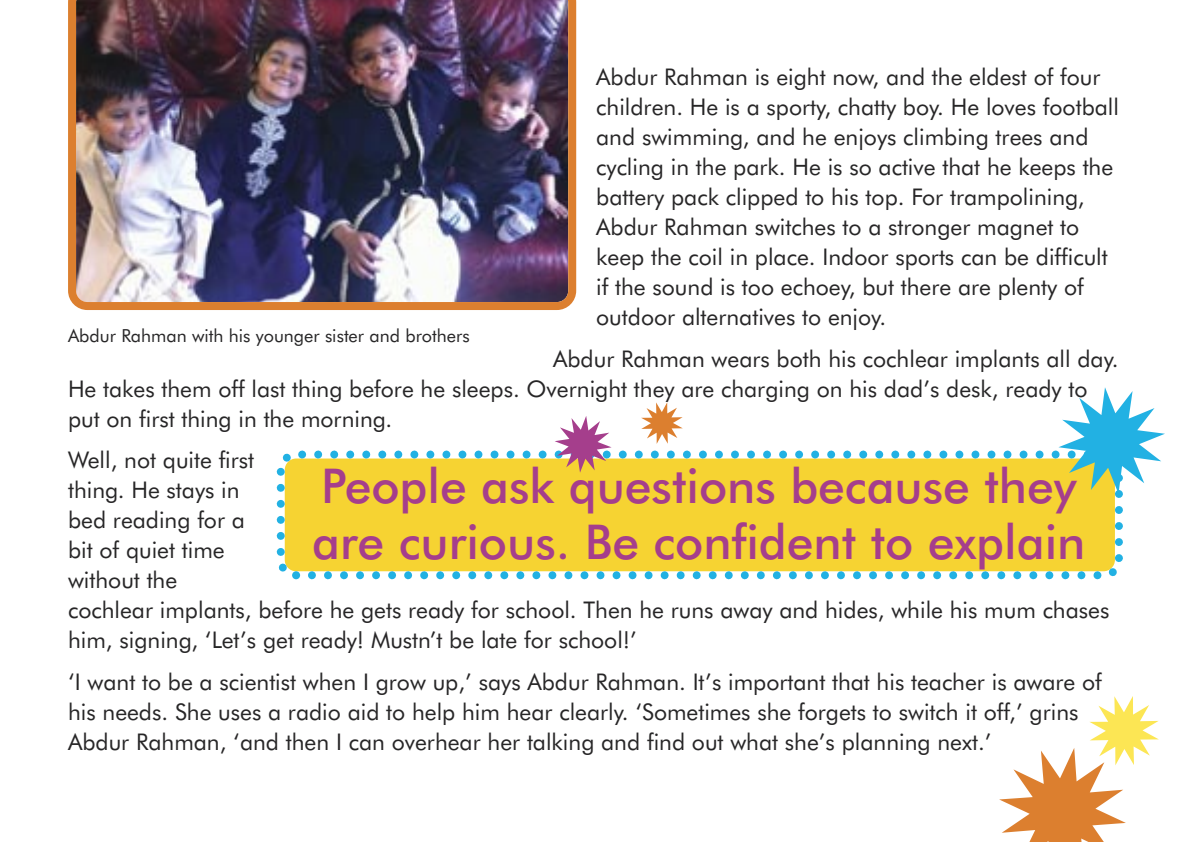
<style>
.page{position:relative;width:1191px;height:842px;background:#fff}
.page>*{position:absolute;margin:0;border:0;box-sizing:border-box;transform-origin:0 0}
.t1{font:500 48px/56px "Futura BT";color:#a53e8c}
.t2{font:23px/30px "Futura BT";color:#272627}
.t3{font:18px "Futura BT";color:#272627}
</style>
<div class="page">
<img style="left:68px;top:0;width:508px;height:310px">
<svg style="left:276px;top:450px;width:847px;height:130px"></svg>
<svg style="left:292px;top:571px;width:8px;height:8px"></svg>
<svg style="left:545px;top:450px;width:76px;height:32px"></svg>
<svg style="left:1051px;top:450px;width:72px;height:50px"></svg>
<p class="t2" style="left:596px;top:64px;width:524px">Abdur Rahman is eight now, and the eldest of four children. He is a sporty, chatty boy. He loves football and swimming, and he enjoys climbing trees and cycling in the park. He is so active that he keeps the battery pack clipped to his top. For trampolining, Abdur Rahman switches to a stronger magnet to keep the coil in place. Indoor sports can be difficult if the sound is too echoey, but there are plenty of outdoor alternatives to enjoy.</p>
<p class="t2" style="left:68px;top:346px;width:1052px;text-indent:485px">Abdur Rahman wears both his cochlear implants all day.<br>He takes them off last thing before he sleeps. Overnight they are charging on his dad’s desk, ready to put on first thing in the morning.</p>
<p class="t2" style="left:68px;top:447px;width:1042px">Well, not quite first<br>thing. He stays in<br>bed reading for a<br>bit of quiet time<br>without the<br>cochlear implants, before he gets ready for school. Then he runs away and hides, while his mum chases him, signing, ‘Let’s get ready! Mustn’t be late for school!’</p>
<p class="t2" style="left:68px;top:668px;width:1035px">‘I want to be a scientist when I grow up,’ says Abdur Rahman. It’s important that his teacher is aware of his needs. She uses a radio aid to help him hear clearly. ‘Sometimes she forgets to switch it off,’ grins<br>Abdur Rahman, ‘and then I can overhear her talking and find out what she’s planning next.’</p>
<p class="t3" style="left:68px;top:329px;width:403px">Abdur Rahman with his younger sister and brothers</p>
<h1 class="t1" style="left:312px;top:461px;width:775px">People ask questions because they are curious. Be confident to explain</h1>
</div>
